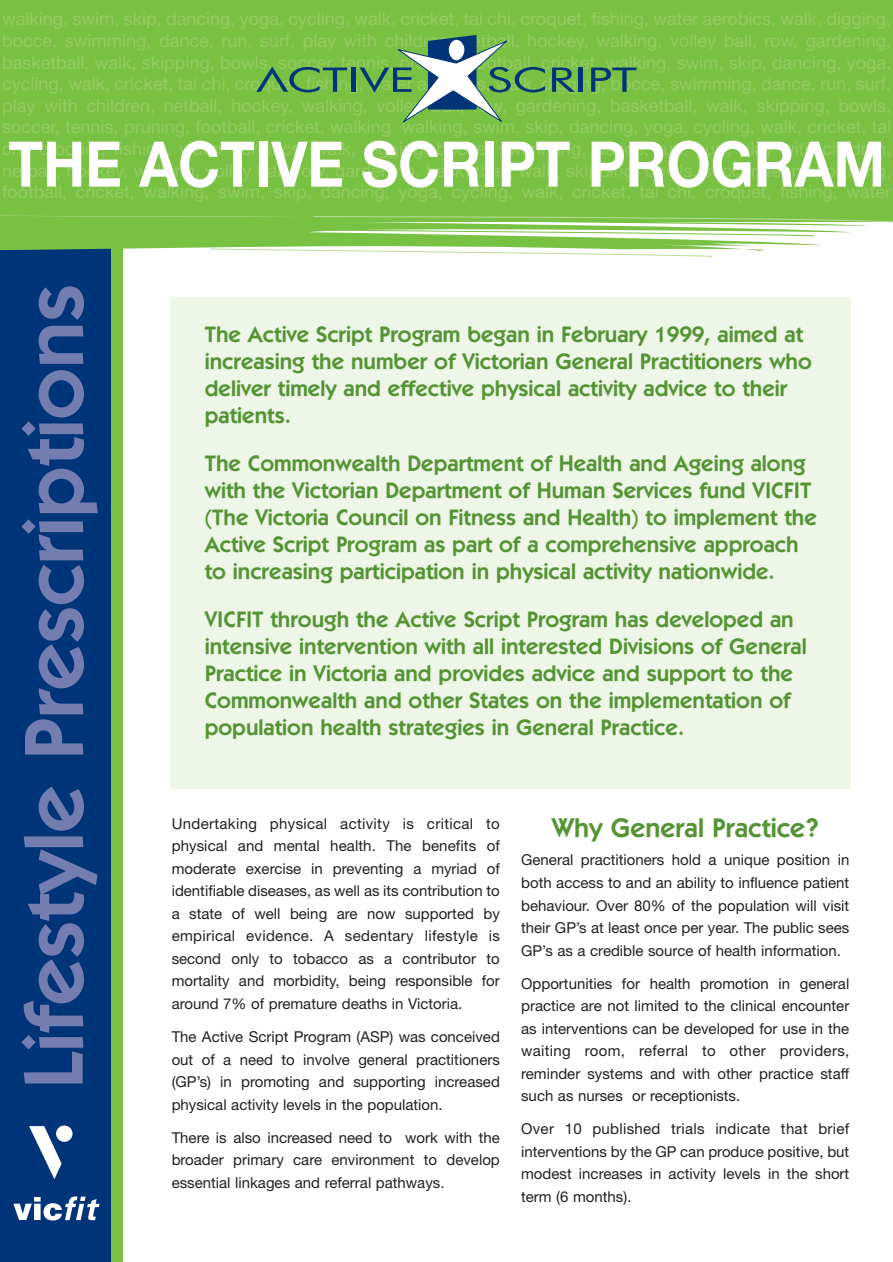
<style>
.page{position:relative;width:893px;height:1262px;background:#fff}
.page>*{position:absolute;margin:0;border:0;box-sizing:border-box;transform-origin:0 0}
.t1{font:600 84px "Itc Kabel";color:#737daf}
.t2{font:700 63px "Helvetica Neue";color:#fff;scale:.9 1}
.t3{font:600 27px "Itc Kabel";color:#549434}
.t4{font:600 22.5px/27px "Itc Kabel";color:#549434}
.t5{font:18px/21.6px "Helvetica Neue";color:#94cb64;text-align:justify}
.t6{font:15px/22.5px "Helvetica Neue";color:#231f1f;text-align:justify}
</style>
<div class="page">
<div style="left:170px;top:298px;width:680px;height:491px;background:#eef6e8"></div>
<div style="left:111px;top:221px;width:12px;height:1041px;background:#79c142"></div>
<div style="left:0;top:221px;width:111px;height:1041px;background:#003479"></div>
<div style="left:0;top:0;width:892px;height:221px;background:#79c142"></div>
<svg style="left:0;top:214px;width:892px;height:43px"></svg>
<div style="left:56px;top:1125px;width:16px;height:16px;background:#fff;border-radius:50%"></div>
<svg style="left:29px;top:1126px;width:33px;height:53px"></svg>
<svg style="left:13px;top:1196px;width:87px;height:24px"></svg>
<svg style="left:256px;top:67px;width:91px;height:25px"></svg>
<hr style="left:352px;top:68px;width:4px;height:24px;background:#003479">
<svg style="left:359px;top:35px;width:186px;height:88px"></svg>
<svg style="left:552px;top:68px;width:23px;height:24px"></svg>
<hr style="left:578px;top:68px;width:4px;height:24px;background:#003479">
<svg style="left:591px;top:68px;width:45px;height:24px"></svg>
<p class="t5" style="left:2px;top:10px;width:890px">walking, swim, skip, dancing, yoga, cycling, walk, cricket, tai chi, croquet, fishing, water aerobics, walk, digging, bocce, swimming, dance, run, surf, play with children, netball, hockey, walking, volley ball, row, gardening, basketball, walk, skipping, bowls, soccer, tennis, pruning, football, cricket, walking, swim, skip, dancing, yoga, cycling, walk, cricket, tai chi, croquet, fishing, water aerobics, walk, digging, bocce, swimming, dance, run, surf, play with children, netball, hockey, walking, volley ball, row, gardening, basketball, walk, skipping, bowls, soccer, tennis, pruning, football, cricket, walking walking, swim, skip, dancing, yoga, cycling, walk, cricket, tai chi, croquet, fishing, water aerobics, walk, digging, bocce, swimming, dance, run, surf, play with children, netball, hockey, walking, volley ball, row, gardening, basketball, walk, skipping, bowls, soccer, tennis, pruning, football, cricket, walking, swim, skip, dancing, yoga, cycling, walk, cricket, tai chi, croquet, fishing, water</p>
<h2 class="t2" style="left:8px;top:142px;width:975px">THE ACTIVE SCRIPT PROGRAM</h2>
<h1 class="t1" style="left:24px;top:1089px;width:806px;rotate:-90deg">Lifestyle Prescriptions</h1>
<h3 class="t4" style="left:205px;top:322px;width:608px">The Active Script Program began in February 1999, aimed at increasing the number of Victorian General Practitioners who deliver timely and effective physical activity advice to their patients.</h3>
<p class="t4" style="left:205px;top:451px;width:613px">The Commonwealth Department of Health and Ageing along with the Victorian Department of Human Services fund VICFIT (The Victoria Council on Fitness and Health) to implement the Active Script Program as part of a comprehensive approach to increasing participation in physical activity nationwide.</p>
<p class="t4" style="left:205px;top:608px;width:603px">VICFIT through the Active Script Program has developed an intensive intervention with all interested Divisions of General Practice in Victoria and provides advice and support to the Commonwealth and other States on the implementation of population health strategies in General Practice.</p>
<p class="t6" style="left:172px;top:813px;width:330px">Undertaking physical activity is critical to physical and mental health. The benefits of moderate exercise in preventing a myriad of identifiable diseases, as well as its contribution to a state of well being are now supported by empirical evidence. A sedentary lifestyle is second only to tobacco as a contributor to mortality and morbidity, being responsible for around 7% of premature deaths in Victoria.</p>
<p class="t6" style="left:172px;top:1027px;width:330px">The Active Script Program (ASP) was conceived out of a need to involve general practitioners (GP’s) in promoting and supporting increased physical activity levels in the population.</p>
<p class="t6" style="left:172px;top:1127px;width:330px">There is also increased need to work with the broader primary care environment to develop essential linkages and referral pathways.</p>
<h3 class="t3" style="left:551px;top:818px;width:268px">Why General Practice?</h3>
<p class="t6" style="left:521px;top:850px;width:330px">General practitioners hold a unique position in both access to and an ability to influence patient behaviour. Over 80% of the population will visit their GP’s at least once per year. The public sees GP’s as a credible source of health information.</p>
<p class="t6" style="left:521px;top:973px;width:330px">Opportunities for health promotion in general practice are not limited to the clinical encounter as interventions can be developed for use in the waiting room, referral to other providers, reminder systems and with other practice staff such as nurses or receptionists.</p>
<p class="t6" style="left:521px;top:1119px;width:330px">Over 10 published trials indicate that brief interventions by the GP can produce positive, but modest increases in activity levels in the short term (6 months).</p>
</div>
